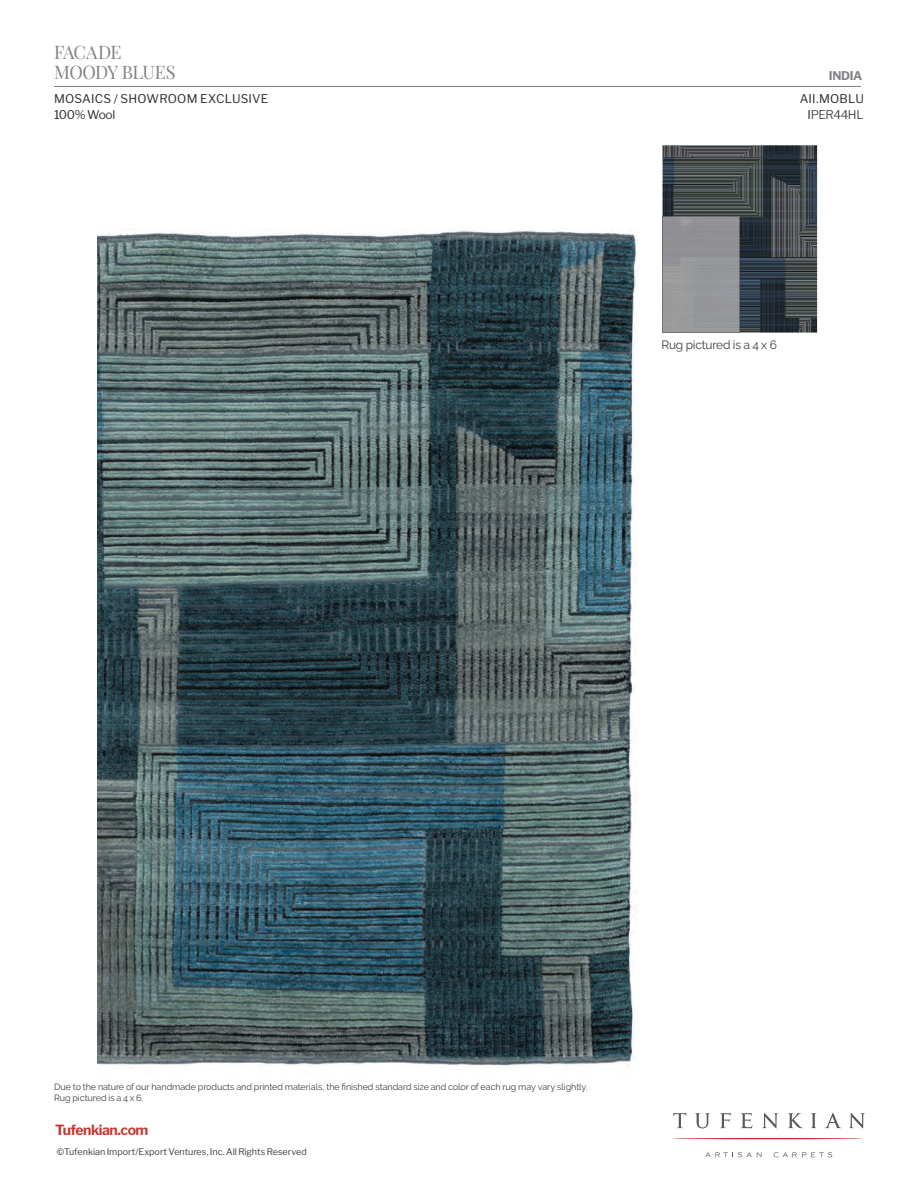
<style>
.page{position:relative;width:918px;height:1188px;background:#fff}
.page>*{position:absolute;margin:0;border:0;box-sizing:border-box;transform-origin:0 0}
.t1{font:18.3px/20.2px "Playfair Display";letter-spacing:-.04em;color:#808285}
.t2{font:700 13.95px "Libre Franklin";letter-spacing:-.04em;color:#c33932}
.t3{font:12px/16.4px "Libre Franklin";letter-spacing:.015em;color:#312f30;text-align:right}
.t4{font:12px "Raleway";letter-spacing:-.015em;color:#3e3e3f}
.t5{font:700 12px "Libre Franklin";letter-spacing:-.025em;color:#808285}
.t6{font:9px/11.2px "Raleway";letter-spacing:-.005em;color:#3e3e3f}
.t7{font:9px "Libre Franklin";letter-spacing:-.005em;color:#3e3e3f}
.s1{font-weight:300}
</style>
<div class="page">
<svg style="left:673px;top:1138px;width:190px;height:1px"></svg>
<svg style="left:825px;top:1113px;width:16px;height:15px"></svg>
<svg style="left:811px;top:1113px;width:6px;height:15px"></svg>
<svg style="left:695px;top:1113px;width:15px;height:15px"></svg>
<svg style="left:762px;top:1113px;width:16px;height:15px"></svg>
<svg style="left:849px;top:1113px;width:16px;height:15px"></svg>
<svg style="left:741px;top:1113px;width:11px;height:15px"></svg>
<svg style="left:720px;top:1113px;width:11px;height:15px"></svg>
<svg style="left:673px;top:1113px;width:14px;height:15px"></svg>
<svg style="left:788px;top:1113px;width:15px;height:15px"></svg>
<svg style="left:705px;top:1152px;width:56px;height:5px"></svg>
<svg style="left:774px;top:1152px;width:58px;height:5px"></svg>
<img style="left:662px;top:145px;width:155px;height:188px">
<img style="left:662px;top:216px;width:78px;height:117px">
<img style="left:98px;top:230px;width:539px;height:837px">
<hr style="left:54px;top:86px;width:807px;height:1px;background:#808285">
<h1 class="t1" style="left:54px;top:42px;width:123px">FACADE<br>MOODY BLUES</h1>
<h3 class="t5" style="left:829px;top:69px;width:35px">INDIA</h3>
<h3 class="t3" style="left:54px;top:91px;width:216px">MOSAICS / SHOWROOM EXCLUSIVE</h3>
<h3 class="t3" style="left:800px;top:91px;width:66px">AII.MOBLU<br>I<span class="s1">PER44HL</span></h3>
<h3 class="t3" style="left:54px;top:107px;width:63px">100% Wool</h3>
<h3 class="t4" style="left:662px;top:338px;width:117px">Rug pictured is a 4 x 6</h3>
<p class="t6" style="left:54px;top:1081px;width:535px">Due to the nature of our handmade products and printed materials, the finished standard size and color of each rug may vary slightly.<br>Rug pictured is a 4 x 6.</p>
<h2 class="t2" style="left:55px;top:1121px;width:95px">Tufenkian.com</h2>
<p class="t7" style="left:57px;top:1146px;width:251px">©Tufenkian Import/Export Ventures, Inc. All Rights Reserved</p>
</div>
